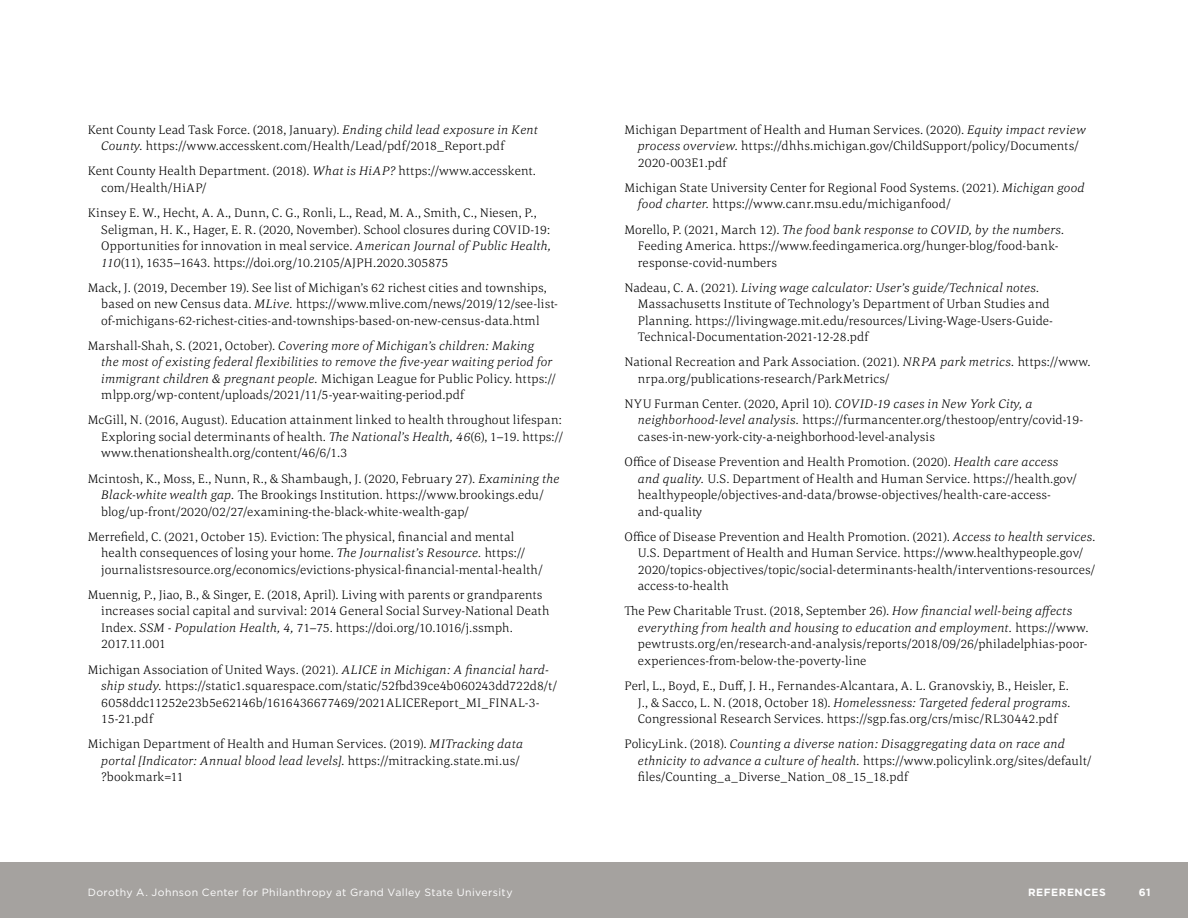
<style>
.page{position:relative;width:1188px;height:918px;background:#fff}
.page>*{position:absolute;margin:0;border:0;box-sizing:border-box;transform-origin:0 0}
.t1{font:300 12.75px/16.5px "Corda";letter-spacing:.015em;color:#000}
.t2{font:italic 300 12.75px/16.5px "Corda";letter-spacing:.015em;color:#000}
.t3{font:10.5px "Gotham";letter-spacing:.04em;color:#fff}
.t4{font:700 10.5px "Gotham";letter-spacing:.05em;color:#fff}
.s1{font-style:italic}
.s2{font-style:normal}
</style>
<div class="page">
<div style="left:0;top:862px;width:1188px;height:56px;background:#a5a29f"></div>
<p class="t1" style="left:101px;top:121px;width:438px;text-indent:-14px">Kent County Lead Task Force. (2018, January). <span class="s1">Ending child lead exposure in Kent<br>County.</span> https://www.accesskent.com/Health/Lead/pdf/2018_Report.pdf</p>
<p class="t1" style="left:101px;top:162px;width:436px;text-indent:-14px">Kent County Health Department. (2018). <span class="s1">What is HiAP?</span> https://www.accesskent. com/Health/HiAP/</p>
<p class="t1" style="left:101px;top:204px;width:451px;text-indent:-14px">Kinsey E. W., Hecht, A. A., Dunn, C. G., Ronli, L., Read, M. A., Smith, C., Niesen, P., Seligman, H. K., Hager, E. R. (2020, November). School closures during COVID-19:<br>Opportunities for innovation in meal service. <span class="s1">American Journal of Public Health, 110</span>(11), 1635–1643. https://doi.org/10.2105/AJPH.2020.305875</p>
<p class="t1" style="left:101px;top:279px;width:458px;text-indent:-14px">Mack, J. (2019, December 19). See list of Michigan’s 62 richest cities and townships, based on new Census data. <span class="s1">MLive.</span> https://www.mlive.com/news/2019/12/see-list&shy;of-michigans-62-richest-cities-and-townships-based-on-new-census-data.html</p>
<p class="t2" style="left:101px;top:337px;width:456px;text-indent:-14px"><span class="s2">Marshall-Shah, S. (2021, October).</span> Covering more of Michigan’s children: Making<br>the most of existing federal flexibilities to remove the five-year waiting period for immigrant children &amp; pregnant people. <span class="s2">Michigan League for Public Policy. https:// mlpp.org/wp-content/uploads/2021/11/5-year-waiting-period.pdf</span></p>
<p class="t1" style="left:101px;top:412px;width:463px;text-align:justify;text-indent:-14px">McGill, N. (2016, August). Education attainment linked to health throughout lifespan:<br>Exploring social determinants of health. <span class="s1">The National’s Health, 46</span>(6), 1–19. https:// www.thenationshealth.org/content/46/6/1.3</p>
<p class="t1" style="left:101px;top:470px;width:460px;text-indent:-14px">Mcintosh, K., Moss, E., Nunn, R., &amp; Shambaugh, J. (2020, February 27). <span class="s1">Examining the<br>Black-white wealth gap.</span> The Brookings Institution. https://www.brookings.edu/ blog/up-front/2020/02/27/examining-the-black-white-wealth-gap/</p>
<p class="t1" style="left:101px;top:528px;width:443px;text-indent:-14px">Merrefield, C. (2021, October 15). Eviction: The physical, financial and mental health consequences of losing your home. <span class="s1">The Journalist’s Resource.</span> https:// journalistsresource.org/economics/evictions-physical-financial-mental-health/</p>
<p class="t1" style="left:101px;top:586px;width:450px;text-indent:-14px">Muennig, P., Jiao, B., &amp; Singer, E. (2018, April). Living with parents or grandparents increases social capital and survival: 2014 General Social Survey-National Death Index. <span class="s1">SSM - Population Health, 4,</span> 71–75. https://doi.org/10.1016/j.ssmph.<br>2017.11.001</p>
<p class="t1" style="left:101px;top:661px;width:457px;text-indent:-14px">Michigan Association of United Ways. (2021). <span class="s1">ALICE in Michigan: A financial hard&shy;ship study.</span> https://static1.squarespace.com/static/52fbd39ce4b060243dd722d8/t/ 6058ddc11252e23b5e62146b/1616436677469/2021ALICEReport_MI_FINAL-3- 15-21.pdf</p>
<p class="t1" style="left:101px;top:735px;width:423px;text-indent:-14px">Michigan Department of Health and Human Services. (2019). <span class="s1">MITracking data portal [Indicator: Annual blood lead levels].</span> https://mitracking.state.mi.us/ ?bookmark=11</p>
<p class="t1" style="left:638px;top:121px;width:450px;text-indent:-14px">Michigan Department of Health and Human Services. (2020). <span class="s1">Equity impact review process overview.</span> https://dhhs.michigan.gov/ChildSupport/policy/Documents/<br>2020-003E1.pdf</p>
<p class="t1" style="left:638px;top:179px;width:448px;text-indent:-14px">Michigan State University Center for Regional Food Systems. (2021). <span class="s1">Michigan good food charter.</span> https://www.canr.msu.edu/michiganfood/</p>
<p class="t1" style="left:638px;top:221px;width:428px;text-indent:-13px">Morello, P. (2021, March 12). <span class="s1">The food bank response to COVID, by the numbers.<br></span>Feeding America. https://www.feedingamerica.org/hunger-blog/food-bank&shy;response-covid-numbers</p>
<p class="t1" style="left:638px;top:279px;width:417px;text-indent:-14px">Nadeau, C. A. (2021). <span class="s1">Living wage calculator: User’s guide/Technical notes.<br></span>Massachusetts Institute of Technology’s Department of Urban Studies and Planning. https://livingwage.mit.edu/resources/Living-Wage-Users-Guide-Technical-Documentation-2021-12-28.pdf</p>
<p class="t1" style="left:638px;top:353px;width:454px;text-indent:-14px">National Recreation and Park Association. (2021). <span class="s1">NRPA park metrics.</span> https://www. nrpa.org/publications-research/ParkMetrics/</p>
<p class="t1" style="left:638px;top:395px;width:447px;text-indent:-14px">NYU Furman Center. (2020, April 10). <span class="s1">COVID-19 cases in New York City, a neighborhood-level analysis.</span> https://furmancenter.org/thestoop/entry/covid-19- cases-in-new-york-city-a-neighborhood-level-analysis</p>
<p class="t1" style="left:638px;top:453px;width:441px;text-indent:-14px">Office of Disease Prevention and Health Promotion. (2020). <span class="s1">Health care access and quality.</span> U.S. Department of Health and Human Service. https://health.gov/ healthypeople/objectives-and-data/browse-objectives/health-care-access&shy;and-quality</p>
<p class="t1" style="left:638px;top:528px;width:460px;text-indent:-14px">Office of Disease Prevention and Health Promotion. (2021). <span class="s1">Access to health services.<br></span>U.S. Department of Health and Human Service. https://www.healthypeople.gov/ 2020/topics-objectives/topic/social-determinants-health/interventions-resources/ access-to-health</p>
<p class="t1" style="left:638px;top:602px;width:452px;text-indent:-14px">The Pew Charitable Trust. (2018, September 26). <span class="s1">How financial well-being affects everything from health and housing to education and employment.</span> https://www. pewtrusts.org/en/research-and-analysis/reports/2018/09/26/philadelphias-poor&shy;experiences-from-below-the-poverty-line</p>
<p class="t1" style="left:638px;top:677px;width:435px;text-indent:-14px">Perl, L., Boyd, E., Duff, J. H., Fernandes-Alcantara, A. L. Granovskiy, B., Heisler, E.<br>J., &amp; Sacco, L. N. (2018, October 18). <span class="s1">Homelessness: Targeted federal programs.<br></span>Congressional Research Services. https://sgp.fas.org/crs/misc/RL30442.pdf</p>
<p class="t1" style="left:638px;top:735px;width:455px;text-indent:-14px">PolicyLink. (2018). <span class="s1">Counting a diverse nation: Disaggregating data on race and ethnicity to advance a culture of health.</span> https://www.policylink.org/sites/default/ files/Counting_a_Diverse_Nation_08_15_18.pdf</p>
<p class="t3" style="left:88px;top:885px;width:426px">Dorothy A. Johnson Center for Philanthropy at Grand Valley State University</p>
<p class="t4" style="left:1139px;top:886px;width:13px">61</p>
<p class="t4" style="left:1028px;top:886px;width:79px">REFERENCES</p>
</div>
